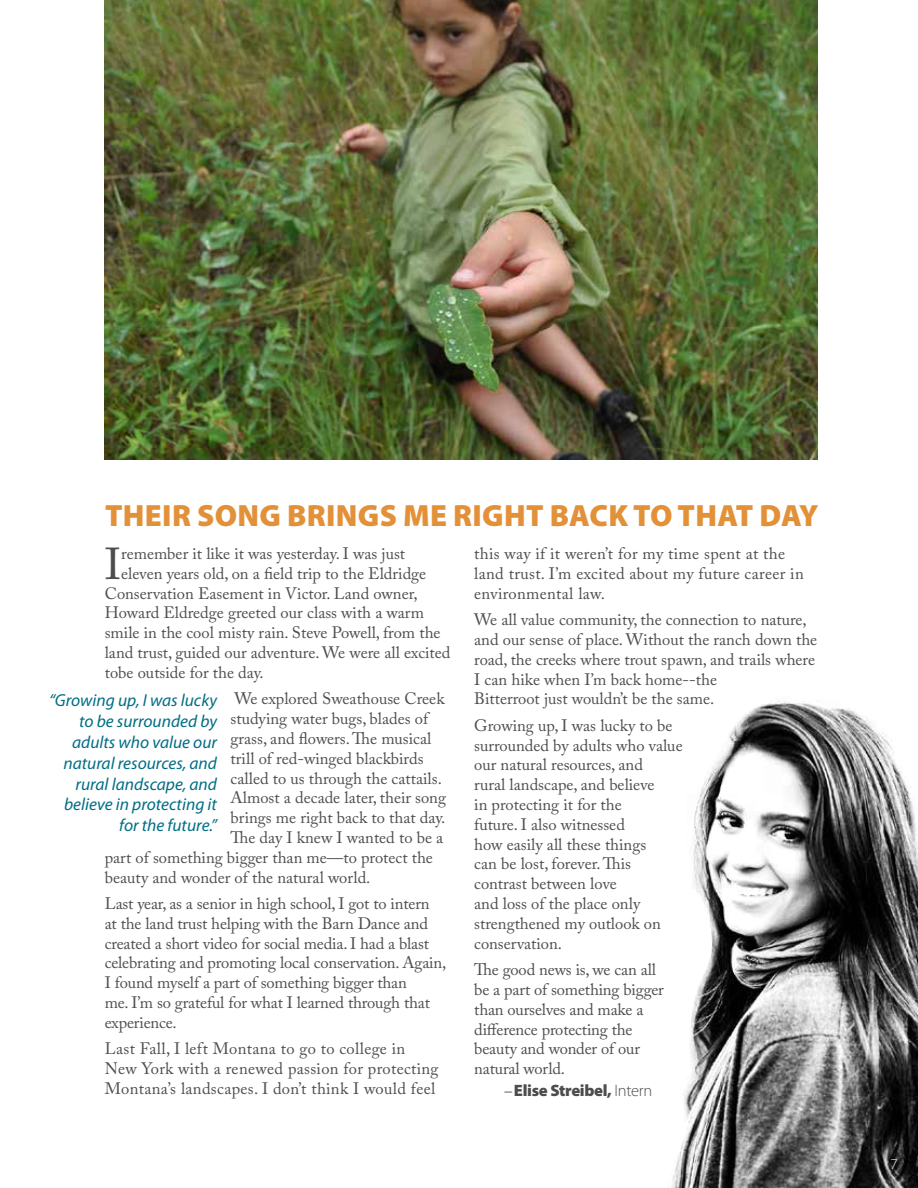
<style>
.page{position:relative;width:918px;height:1188px;background:#fff}
.page>*{position:absolute;margin:0;border:0;box-sizing:border-box;transform-origin:0 0}
.t1{font:44.4px "Adobe Caslon Pro";color:#4d4d4f}
.t2{font:900 30.75px "Myriad Pro";letter-spacing:.01em;color:#e39139}
.t3{font:italic 17.4px/20.9px "Myriad Pro";color:#006e85;text-align:right}
.t4{font:16.5px/19.8px "Adobe Caslon Pro";color:#4d4d4f}
.t5{font:16.5px/19.8px "Adobe Caslon Pro";letter-spacing:.02em;color:#4d4d4f}
.t6{font:900 16.5px "Myriad Pro";letter-spacing:-.02em;color:#4d4d4f}
.t7{font:300 15px "Myriad Pro";color:#fff}
.s1{font-family:"Alegreya Sans";font-weight:400;font-size:15px}
.s2{font-weight:300}
</style>
<div class="page">
<img style="left:671px;top:701px;width:247px;height:487px">
<img style="left:105px;top:0;width:712px;height:460px">
<h2 class="t2" style="left:105px;top:495px;width:715px">THEIR SONG BRINGS ME RIGHT BACK TO THAT DAY</h2>
<h1 class="t1" style="left:105px;top:537px;width:18px">I</h1>
<p class="t4" style="left:121px;top:543px;width:285px">remember it like it was yesterday. I was just</p>
<p class="t5" style="left:474px;top:543px;width:331px">this way if it weren’t for my time spent at the land trust. I’m excited about my future career in environmental law.</p>
<p class="t4" style="left:474px;top:610px;width:344px">We all value community, the connection to nature, and our sense of place. Without the ranch down the road, the creeks where trout spawn, and trails where I can hike when I’m back home--the<br>Bitterroot just wouldn’t be the same.</p>
<p class="t4" style="left:474px;top:715px;width:210px">Growing up, I was lucky to be surrounded by adults who value our natural resources, and<br>rural landscape, and believe<br>in protecting it for the<br>future. I also witnessed<br>how easily all these things<br>can be lost, forever. This contrast between love<br>and loss of the place only strengthened my outlook on conservation.</p>
<p class="t4" style="left:474px;top:960px;width:191px">The good news is, we can all be a part of something bigger than ourselves and make a difference protecting the beauty and wonder of our natural world.</p>
<p class="t6" style="left:505px;top:1079px;width:149px"><span class="s1">–</span> Elise Streibel, <span class="s2">Intern</span></p>
<p class="t4" style="left:121px;top:563px;width:307px">eleven years old, on a field trip to the Eldridge</p>
<p class="t4" style="left:105px;top:583px;width:314px">Conservation Easement in Victor. Land owner,</p>
<p class="t4" style="left:105px;top:603px;width:321px">Howard Eldredge greeted our class with a warm</p>
<p class="t4" style="left:105px;top:623px;width:337px">smile in the cool misty rain. Steve Powell, from the</p>
<p class="t4" style="left:105px;top:642px;width:347px">land trust, guided our adventure. We were all excited</p>
<p class="t4" style="left:105px;top:662px;width:161px">tobe outside for the day.</p>
<p class="t4" style="left:235px;top:689px;width:212px">We explored Sweathouse Creek</p>
<p class="t4" style="left:231px;top:709px;width:199px">studying water bugs, blades of</p>
<p class="t4" style="left:231px;top:728px;width:202px">grass, and flowers. The musical</p>
<p class="t4" style="left:231px;top:748px;width:194px">trill of red-winged blackbirds</p>
<p class="t4" style="left:231px;top:768px;width:213px">called to us through the cattails.</p>
<p class="t4" style="left:231px;top:788px;width:217px">Almost a decade later, their song</p>
<p class="t4" style="left:231px;top:808px;width:216px">brings me right back to that day.</p>
<p class="t4" style="left:231px;top:827px;width:214px">The day I knew I wanted to be a</p>
<p class="t4" style="left:105px;top:847px;width:330px">part of something bigger than me—to protect the</p>
<p class="t4" style="left:105px;top:867px;width:267px">beauty and wonder of the natural world.</p>
<p class="t4" style="left:105px;top:893px;width:343px">Last year, as a senior in high school, I got to intern<br>at the land trust helping with the Barn Dance and created a short video for social media. I had a blast celebrating and promoting local conservation. Again, I found myself a part of something bigger than<br>me. I’m so grateful for what I learned through that experience.</p>
<p class="t5" style="left:105px;top:1039px;width:335px">Last Fall, I left Montana to go to college in<br>New York with a renewed passion for protecting<br>Montana’s landscapes. I don’t think I would feel</p>
<p class="t3" style="left:49px;top:690px;width:169px">“Growing up, I was lucky to be surrounded by adults who value our natural resources, and rural landscape, and believe in protecting it for the future.”</p>
<p class="t7" style="left:890px;top:1155px;width:9px">7</p>
</div>
